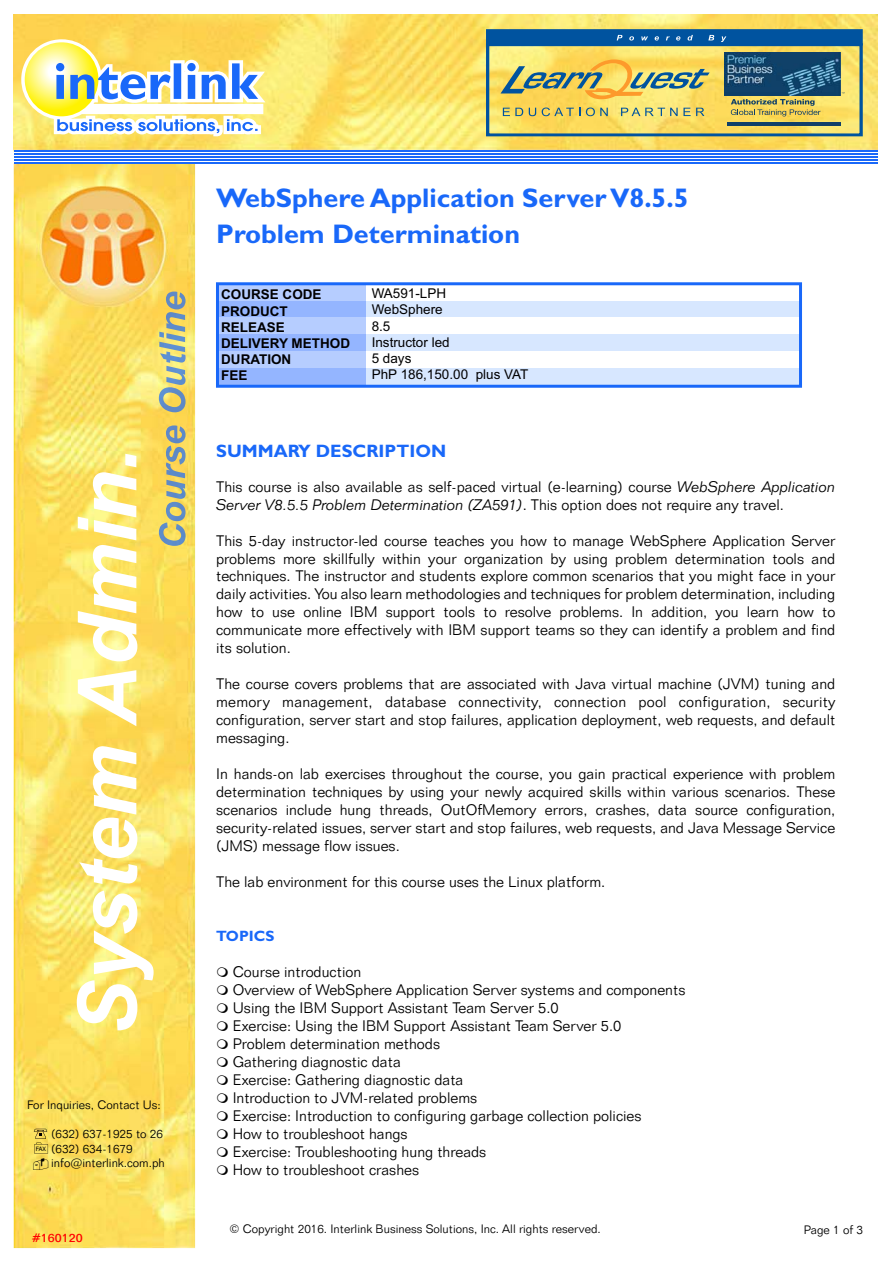
<style>
.page{position:relative;width:893px;height:1263px;background:#fff}
.page>*{position:absolute;margin:0;border:0;box-sizing:border-box;transform-origin:0 0}
.t1{font:italic 700 81.75px "Arial";color:#fff}
.t2{font:700 27px/36px "Gill Sans";color:#1968f9}
.t3{font:700 18px "Gill Sans";color:#1968f9}
.t4{font:300 15px/18px "Folio BT";color:#000;text-align:justify}
.t5{font:700 15px "Gill Sans";color:#1968f9}
.t6{font:13.5px/16.2px "Arial";color:#010000}
.t7{font:700 13.5px/16.2px "Arial";color:#010000}
.t8{font:300 12px/14.4px "Folio BT";color:#000}
.t9{font:500 12px "Folio BT";color:#f00}
.t10{font:6px "Tahoma";color:#000}
.s1{font-style:italic}
</style>
<div class="page">
<img style="left:14px;top:163px;width:181px;height:1085px">
<img style="left:14px;top:15px;width:863px;height:135px">
<svg style="left:14px;top:151px;width:863px;height:10px;fill:#1968f9"></svg>
<hr style="left:14px;top:150px;width:863px;height:1px;background:#1968f9">
<hr style="left:14px;top:153px;width:863px;height:1px;background:#1968f9">
<hr style="left:14px;top:156px;width:863px;height:1px;background:#1968f9">
<hr style="left:14px;top:159px;width:863px;height:1px;background:#1968f9">
<hr style="left:14px;top:162px;width:863px;height:1px;background:#1968f9">
<img style="left:159px;top:292px;width:26px;height:74px">
<img style="left:159px;top:366px;width:26px;height:180px">
<svg style="left:216px;top:282px;width:586px;height:106px"></svg>
<svg style="left:486px;top:29px;width:376px;height:107px"></svg>
<img style="left:725px;top:52px;width:115px;height:44px">
<svg style="left:21px;top:39px;width:244px;height:97px"></svg>
<svg style="left:33px;top:1129px;width:32px;height:42px"></svg>
<h1 class="t1" style="left:60px;top:1036px;width:589px;rotate:-90deg">System Admin.</h1>
<p class="t8" style="left:27px;top:1098px;width:135px">For Inquiries, Contact Us:</p>
<p class="t8" style="left:51px;top:1128px;width:115px">(632) 637-1925 to 26 (632) 634-1679 info@interlink.com.ph</p>
<p class="t10" style="left:36px;top:1145px;width:11px">FAX</p>
<p class="t9" style="left:32px;top:1231px;width:53px">#160120</p>
<h2 class="t2" style="left:216px;top:183px;width:474px">WebSphere Application Server V8.5.5<br>Problem Determination</h2>
<p class="t7" style="left:221px;top:287px;width:130px">COURSE CODE<br>PRODUCT<br>RELEASE<br>DELIVERY METHOD<br>DURATION<br>FEE</p>
<p class="t6" style="left:372px;top:285px;width:158px">WA591-LPH<br>WebSphere<br>8.5<br>Instructor led<br>5 days<br>PhP 186,150.00 plus VAT</p>
<p class="t3" style="left:216px;top:445px;width:231px">SUMMARY DESCRIPTION</p>
<p class="t4" style="left:216px;top:479px;width:620px">This course is also available as self-paced virtual (e-learning) course <span class="s1">WebSphere Application<br>Server V8.5.5 Problem Determination (ZA591)</span>. This option does not require any travel.</p>
<p class="t4" style="left:216px;top:532px;width:620px">This 5-day instructor-led course teaches you how to manage WebSphere Application Server problems more skillfully within your organization by using problem determination tools and techniques. The instructor and students explore common scenarios that you might face in your daily activities. You also learn methodologies and techniques for problem determination, including how to use online IBM support tools to resolve problems. In addition, you learn how to communicate more effectively with IBM support teams so they can identify a problem and find its solution.</p>
<p class="t4" style="left:216px;top:676px;width:621px">The course covers problems that are associated with Java virtual machine (JVM) tuning and memory management, database connectivity, connection pool configuration, security configuration, server start and stop failures, application deployment, web requests, and default messaging.</p>
<p class="t4" style="left:216px;top:766px;width:620px">In hands-on lab exercises throughout the course, you gain practical experience with problem determination techniques by using your newly acquired skills within various scenarios. These scenarios include hung threads, OutOfMemory errors, crashes, data source configuration, security-related issues, server start and stop failures, web requests, and Java Message Service (JMS) message flow issues.</p>
<p class="t4" style="left:216px;top:874px;width:391px">The lab environment for this course uses the Linux platform.</p>
<p class="t5" style="left:216px;top:931px;width:60px">TOPICS</p>
<p class="t4" style="left:233px;top:964px;width:454px;text-align:left">Course introduction<br>Overview of WebSphere Application Server systems and components Using the IBM Support Assistant Team Server 5.0<br>Exercise: Using the IBM Support Assistant Team Server 5.0<br>Problem determination methods<br>Gathering diagnostic data<br>Exercise: Gathering diagnostic data<br>Introduction to JVM-related problems<br>Exercise: Introduction to configuring garbage collection policies<br>How to troubleshoot hangs<br>Exercise: Troubleshooting hung threads<br>How to troubleshoot crashes</p>
<p class="t8" style="left:229px;top:1222px;width:373px">© Copyright 2016. Interlink Business Solutions, Inc. All rights reserved.</p>
<p class="t8" style="left:803px;top:1224px;width:61px">Page 1 of 3</p>
</div>
